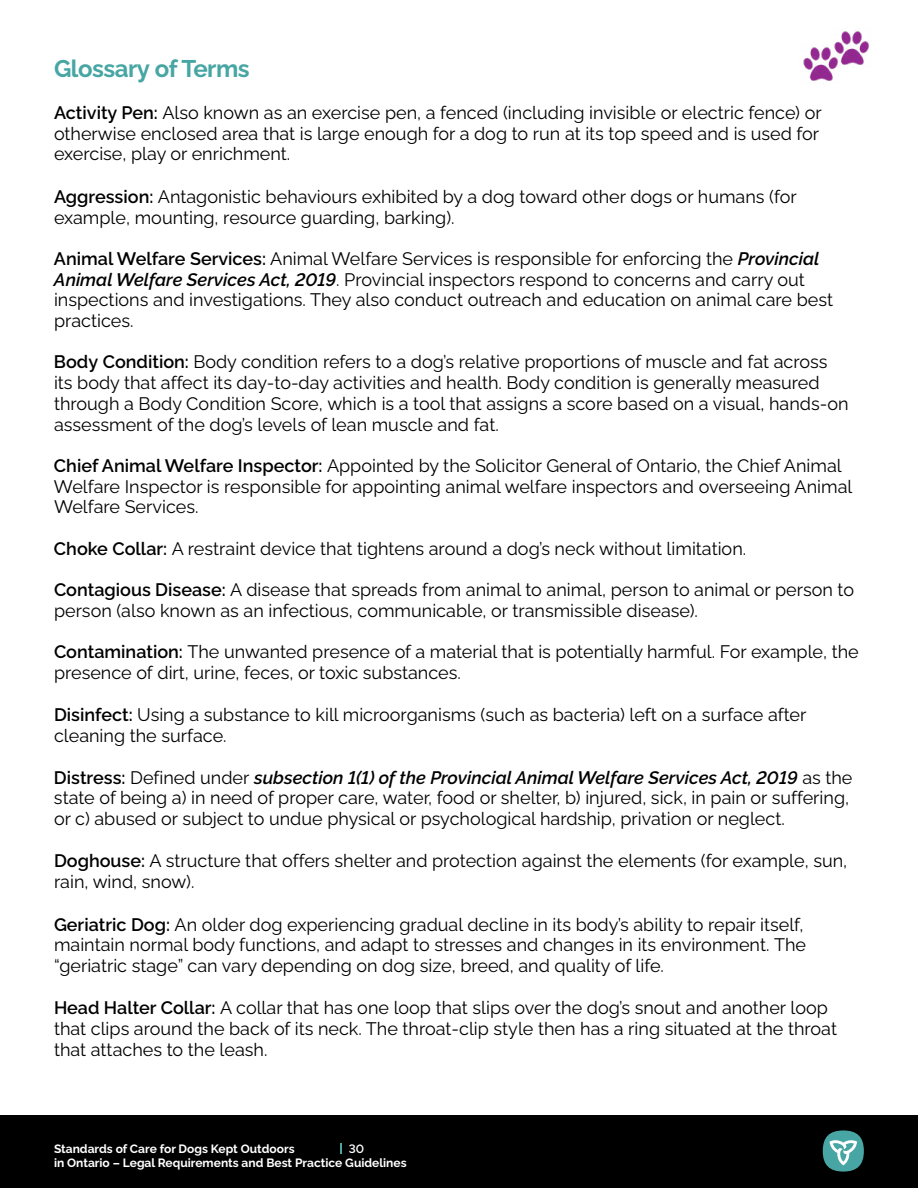
<style>
.page{position:relative;width:918px;height:1188px;background:#fff}
.page>*{position:absolute;margin:0;border:0;box-sizing:border-box;transform-origin:0 0}
.t1{font:700 24px "Raleway";letter-spacing:-.02em;color:#47a6a3}
.Body_Copy_Space_Befo{font:18px/20.7px "Raleway";color:#000}
.t2{font:700 12px/14.4px "Raleway";color:#fff}
.t3{font:600 12px "Raleway";color:#fff}
.s1{font-weight:600}
.s2{font-weight:600;font-style:italic}
</style>
<div class="page">
<div style="left:0;top:1116px;width:918px;height:72px;background:#000"></div>
<svg style="left:340px;top:1143px;width:2px;height:10px"></svg>
<div style="left:823px;top:1130px;width:41px;height:42px;background:#47a6a3;border-radius:50%"></div>
<svg style="left:830px;top:1140px;width:27px;height:25px"></svg>
<img style="left:836px;top:30px;width:33px;height:35px">
<img style="left:803px;top:43px;width:38px;height:38px">
<h2 class="t1" style="left:54px;top:49px;width:197px">Glossary of Terms</h2>
<p class="Body_Copy_Space_Befo" style="left:54px;top:100px;width:769px"><span class="s1">Activity Pen:</span> Also known as an exercise pen, a fenced (including invisible or electric fence) or otherwise enclosed area that is large enough for a dog to run at its top speed and is used for exercise, play or enrichment.</p>
<p class="Body_Copy_Space_Befo" style="left:54px;top:184px;width:744px"><span class="s1">Aggression:</span> Antagonistic behaviours exhibited by a dog toward other dogs or humans (for example, mounting, resource guarding, barking).</p>
<p class="Body_Copy_Space_Befo" style="left:54px;top:246px;width:781px"><span class="s1">Animal Welfare Services:</span> Animal Welfare Services is responsible for enforcing the <span class="s2">Provincial Animal Welfare Services Act, 2019</span>. Provincial inspectors respond to concerns and carry out inspections and investigations. They also conduct outreach and education on animal care best practices.</p>
<p class="Body_Copy_Space_Befo" style="left:54px;top:350px;width:796px"><span class="s1">Body Condition:</span> Body condition refers to a dog’s relative proportions of muscle and fat across its body that affect its day-to-day activities and health. Body condition is generally measured through a Body Condition Score, which is a tool that assigns a score based on a visual, hands-on assessment of the dog’s levels of lean muscle and fat.</p>
<p class="Body_Copy_Space_Befo" style="left:54px;top:453px;width:800px"><span class="s1">Chief Animal Welfare Inspector:</span> Appointed by the Solicitor General of Ontario, the Chief Animal<br>Welfare Inspector is responsible for appointing animal welfare inspectors and overseeing Animal<br>Welfare Services.</p>
<p class="Body_Copy_Space_Befo" style="left:54px;top:536px;width:691px"><span class="s1">Choke Collar:</span> A restraint device that tightens around a dog’s neck without limitation.</p>
<p class="Body_Copy_Space_Befo" style="left:54px;top:578px;width:802px"><span class="s1">Contagious Disease:</span> A disease that spreads from animal to animal, person to animal or person to person (also known as an infectious, communicable, or transmissible disease).</p>
<p class="Body_Copy_Space_Befo" style="left:54px;top:640px;width:806px"><span class="s1">Contamination:</span> The unwanted presence of a material that is potentially harmful. For example, the presence of dirt, urine, feces, or toxic substances.</p>
<p class="Body_Copy_Space_Befo" style="left:54px;top:703px;width:754px"><span class="s1">Disinfect:</span> Using a substance to kill microorganisms (such as bacteria) left on a surface after cleaning the surface.</p>
<p class="Body_Copy_Space_Befo" style="left:54px;top:765px;width:800px"><span class="s1">Distress:</span> Defined under <span class="s2">subsection 1(1) of the Provincial Animal Welfare Services Act, 2019</span> as the state of being a) in need of proper care, water, food or shelter, b) injured, sick, in pain or suffering, or c) abused or subject to undue physical or psychological hardship, privation or neglect.</p>
<p class="Body_Copy_Space_Befo" style="left:54px;top:849px;width:795px"><span class="s1">Doghouse:</span> A structure that offers shelter and protection against the elements (for example, sun, rain, wind, snow).</p>
<p class="Body_Copy_Space_Befo" style="left:54px;top:912px;width:754px"><span class="s1">Geriatric Dog:</span> An older dog experiencing gradual decline in its body’s ability to repair itself, maintain normal body functions, and adapt to stresses and changes in its environment. The “geriatric stage” can vary depending on dog size, breed, and quality of life.</p>
<p class="Body_Copy_Space_Befo" style="left:54px;top:996px;width:785px"><span class="s1">Head Halter Collar:</span> A collar that has one loop that slips over the dog’s snout and another loop that clips around the back of its neck. The throat-clip style then has a ring situated at the throat that attaches to the leash.</p>
<p class="t2" style="left:54px;top:1140px;width:354px">Standards of Care for Dogs Kept Outdoors<br>in Ontario – Legal Requirements and Best Practice Guidelines</p>
<p class="t3" style="left:349px;top:1139px;width:17px">30</p>
</div>
